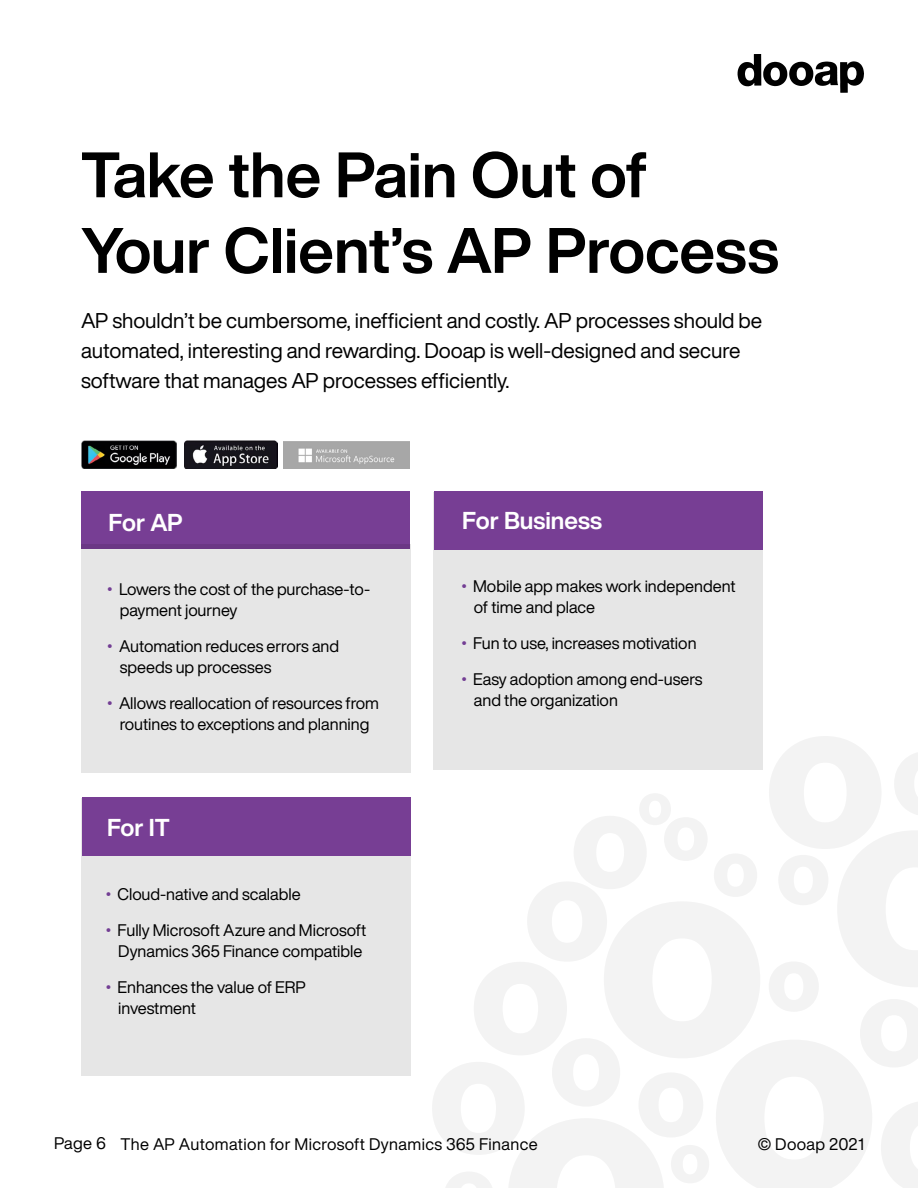
<style>
.page{position:relative;width:918px;height:1188px;background:#fff}
.page>*{position:absolute;margin:0;border:0;box-sizing:border-box;transform-origin:0 0}
.t1{font:700 63px/75.6px "Helvetica Now Display";color:#000}
.t2{font:700 24px "Helvetica Now Display";color:#fff}
.t3{font:21px/30px "Helvetica Now Display";color:#000}
.t4{font:16.5px/21px "Helvetica Now Display";color:#000}
.t5{font:16.5px "Helvetica Now Display";letter-spacing:.025em;color:#000101}
.s1{font-family:"Klarna Sans";color:#733e94}
</style>
<div class="page">
<svg style="left:738px;top:54px;width:126px;height:39px"></svg>
<svg style="left:432px;top:736px;width:486px;height:452px"></svg>
<div style="left:81px;top:492px;width:329px;height:57px;background:#773e94"></div>
<div style="left:81px;top:544px;width:329px;height:228px;background:#e6e6e6"></div>
<div style="left:82px;top:798px;width:329px;height:277px;background:#e6e6e6"></div>
<div style="left:434px;top:492px;width:329px;height:277px;background:#e6e6e6"></div>
<div style="left:434px;top:491px;width:329px;height:59px;background:#773e94"></div>
<div style="left:82px;top:797px;width:329px;height:59px;background:#773e94"></div>
<img style="left:184px;top:440px;width:93px;height:28px">
<img style="left:81px;top:440px;width:96px;height:29px">
<img style="left:284px;top:441px;width:126px;height:27px">
<h1 class="t1" style="left:81px;top:137px;width:699px">Take the Pain Out of<br>Your Client’s AP Process</h1>
<p class="t3" style="left:81px;top:305px;width:683px">AP shouldn’t be cumbersome, inefficient and costly. AP processes should be automated, interesting and rewarding. Dooap is well-designed and secure software that manages AP processes efficiently.</p>
<h2 class="t2" style="left:109px;top:506px;width:76px">For AP</h2>
<p class="t4" style="left:120px;top:578px;width:252px;text-indent:-13px"><span class="s1">•</span> Lowers the cost of the purchase-to&shy;payment journey</p>
<p class="t4" style="left:120px;top:635px;width:221px;text-indent:-13px"><span class="s1">•</span> Automation reduces errors and speeds up processes</p>
<p class="t4" style="left:107px;top:692px;width:273px;text-align:center"><span class="s1">•</span> Allows reallocation of resources from routines to exceptions and planning</p>
<h2 class="t2" style="left:107px;top:811px;width:64px">For IT</h2>
<p class="t4" style="left:106px;top:884px;width:196px"><span class="s1">•</span> Cloud-native and scalable</p>
<p class="t4" style="left:106px;top:920px;width:262px;text-align:center"><span class="s1">•</span> Fully Microsoft Azure and Microsoft<br>Dynamics 365 Finance compatible</p>
<p class="t4" style="left:118px;top:977px;width:189px;text-indent:-13px"><span class="s1">•</span> Enhances the value of ERP investment</p>
<h2 class="t2" style="left:462px;top:504px;width:142px">For Business</h2>
<p class="t4" style="left:474px;top:575px;width:263px;text-indent:-13px"><span class="s1">•</span> Mobile app makes work independent of time and place</p>
<p class="t4" style="left:461px;top:632px;width:237px"><span class="s1">•</span> Fun to use, increases motivation</p>
<p class="t4" style="left:474px;top:668px;width:230px;text-indent:-13px"><span class="s1">•</span> Easy adoption among end-users and the organization</p>
<p class="t5" style="left:54px;top:1133px;width:485px">Page 6 The AP Automation for Microsoft Dynamics 365 Finance</p>
<p class="t5" style="left:758px;top:1133px;width:108px">© Dooap 2021</p>
</div>
